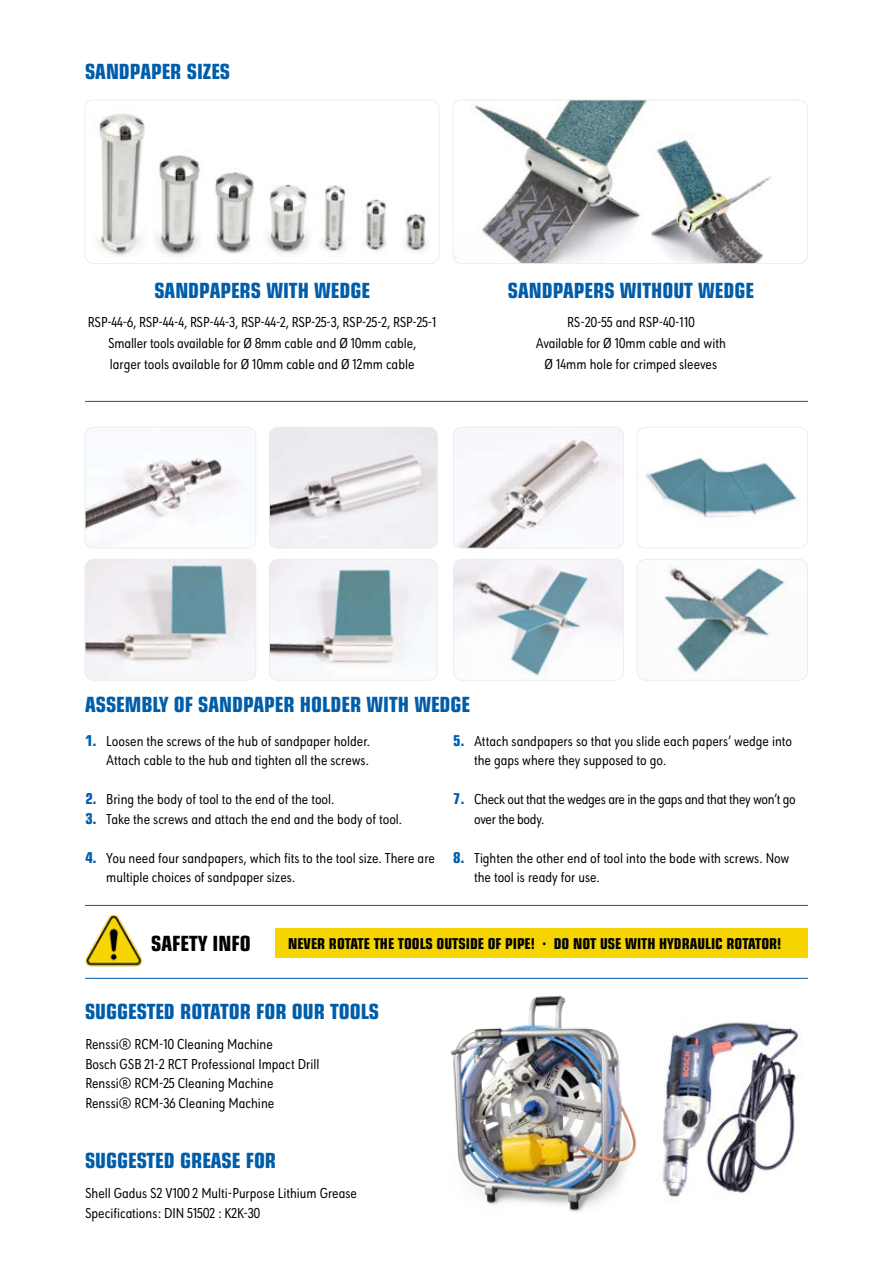
<style>
.page{position:relative;width:893px;height:1263px;background:#fff}
.page>*{position:absolute;margin:0;border:0;box-sizing:border-box;transform-origin:0 0}
.t1{font:700 condensed 21px "Eurostile LT Pro";color:#005da9}
.t2{font:700 condensed 21px "Eurostile LT Pro";color:#000}
.t3{font:15px/19.5px "URW Geometric Cond";color:#000}
.t4{font:15px/19.5px "URW Geometric Cond";letter-spacing:-.02em;color:#000}
.t5{font:700 condensed 15px "Eurostile LT Pro";color:#000}
.t6{font:700 condensed 15px/19.5px "Eurostile LT Pro";color:#005da9}
</style>
<div class="page">
<img style="left:454px;top:427px;width:170px;height:121px">
<div style="left:453px;top:427px;width:171px;height:121px;border:1px solid #ededed;border-radius:9px"></div>
<img style="left:637px;top:427px;width:170px;height:121px">
<div style="left:637px;top:427px;width:171px;height:121px;border:1px solid #ededed;border-radius:9px"></div>
<img style="left:455px;top:561px;width:167px;height:118px">
<div style="left:453px;top:559px;width:171px;height:122px;border:1px solid #ededed;border-radius:9px"></div>
<img style="left:637px;top:560px;width:169px;height:119px">
<div style="left:637px;top:559px;width:171px;height:122px;border:1px solid #ededed;border-radius:9px"></div>
<hr style="left:85px;top:401px;width:723px;height:1px;background:#005da9">
<img style="left:85px;top:427px;width:171px;height:121px">
<div style="left:85px;top:427px;width:171px;height:121px;border:1px solid #ededed;border-radius:9px"></div>
<img style="left:269px;top:427px;width:167px;height:121px">
<div style="left:269px;top:427px;width:169px;height:121px;border:1px solid #ededed;border-radius:9px"></div>
<img style="left:85px;top:559px;width:171px;height:120px">
<div style="left:85px;top:559px;width:171px;height:122px;border:1px solid #ededed;border-radius:9px"></div>
<img style="left:271px;top:561px;width:165px;height:118px">
<div style="left:269px;top:559px;width:169px;height:122px;border:1px solid #ededed;border-radius:9px"></div>
<div style="left:275px;top:928px;width:533px;height:30px;background:#f5d400"></div>
<img style="left:450px;top:995px;width:187px;height:217px">
<hr style="left:85px;top:978px;width:723px;height:1px;background:#005da9">
<img style="left:662px;top:1022px;width:139px;height:175px">
<hr style="left:85px;top:905px;width:723px;height:1px;background:#005da9">
<img style="left:85px;top:915px;width:59px;height:52px">
<img style="left:85px;top:100px;width:354px;height:163px">
<div style="left:85px;top:100px;width:354px;height:164px;border:1px solid #ededed;border-radius:9px"></div>
<img style="left:453px;top:100px;width:354px;height:163px">
<div style="left:453px;top:100px;width:355px;height:164px;border:1px solid #ededed;border-radius:9px"></div>
<h1 class="t1" style="left:85px;top:59px;width:147px">SANDPAPER SIZES</h1>
<h1 class="t1" style="left:154px;top:278px;width:217px">SANDPAPERS WITH WEDGE</h1>
<p class="t3" style="left:88px;top:311px;width:350px;line-height:21px;text-align:center">RSP-44-6, RSP-44-4, RSP-44-3, RSP-44-2, RSP-25-3, RSP-25-2, RSP-25-1<br>Smaller tools available for Ø 8mm cable and Ø 10mm cable,<br>larger tools available for Ø 10mm cable and Ø 12mm cable</p>
<h1 class="t1" style="left:508px;top:278px;width:248px">SANDPAPERS WITHOUT WEDGE</h1>
<p class="t3" style="left:536px;top:311px;width:191px;line-height:21px;text-align:center">RS-20-55 and RSP-40-110<br>Available for Ø 10mm cable and with<br>Ø 14mm hole for crimped sleeves</p>
<h1 class="t1" style="left:85px;top:692px;width:387px">ASSEMBLY OF SANDPAPER HOLDER WITH WEDGE</h1>
<p class="t3" style="left:106px;top:730px;width:265px">Loosen the screws of the hub of sandpaper holder.<br>Attach cable to the hub and tighten all the screws.</p>
<p class="t3" style="left:106px;top:789px;width:297px">Bring the body of tool to the end of the tool.<br>Take the screws and attach the end and the body of tool.</p>
<p class="t3" style="left:106px;top:847px;width:330px">You need four sandpapers, which fits to the tool size. There are multiple choices of sandpaper sizes.</p>
<p class="t6" style="left:85px;top:730px;width:13px">1.</p>
<p class="t6" style="left:453px;top:730px;width:13px">5.</p>
<p class="t3" style="left:474px;top:730px;width:320px">Attach sandpapers so that you slide each papers’ wedge into the gaps where they supposed to go.</p>
<p class="t4" style="left:474px;top:789px;width:323px">Check out that the wedges are in the gaps and that they won’t go over the body.</p>
<p class="t3" style="left:474px;top:847px;width:317px">Tighten the other end of tool into the bode with screws. Now the tool is ready for use.</p>
<p class="t6" style="left:85px;top:789px;width:13px">2.<br>3.</p>
<p class="t6" style="left:85px;top:847px;width:13px">4.</p>
<p class="t6" style="left:453px;top:789px;width:13px">7.</p>
<p class="t6" style="left:453px;top:847px;width:13px">8.</p>
<h1 class="t2" style="left:151px;top:930px;width:101px">SAFETY INFO</h1>
<p class="t5" style="left:288px;top:934px;width:495px">NEVER ROTATE THE TOOLS OUTSIDE OF PIPE! ∙ DO NOT USE WITH HYDRAULIC ROTATOR!</p>
<h1 class="t1" style="left:85px;top:999px;width:296px">SUGGESTED ROTATOR FOR OUR TOOLS</h1>
<p class="t3" style="left:85px;top:1033px;width:236px">Renssi® RCM-10 Cleaning Machine<br>Bosch GSB 21-2 RCT Professional Impact Drill Renssi® RCM-25 Cleaning Machine Renssi® RCM-36 Cleaning Machine</p>
<h1 class="t1" style="left:85px;top:1148px;width:193px">SUGGESTED GREASE FOR</h1>
<p class="t3" style="left:85px;top:1183px;width:273px">Shell Gadus S2 V100 2 Multi-Purpose Lithium Grease<br>Specifications: DIN 51502 : K2K-30</p>
</div>
